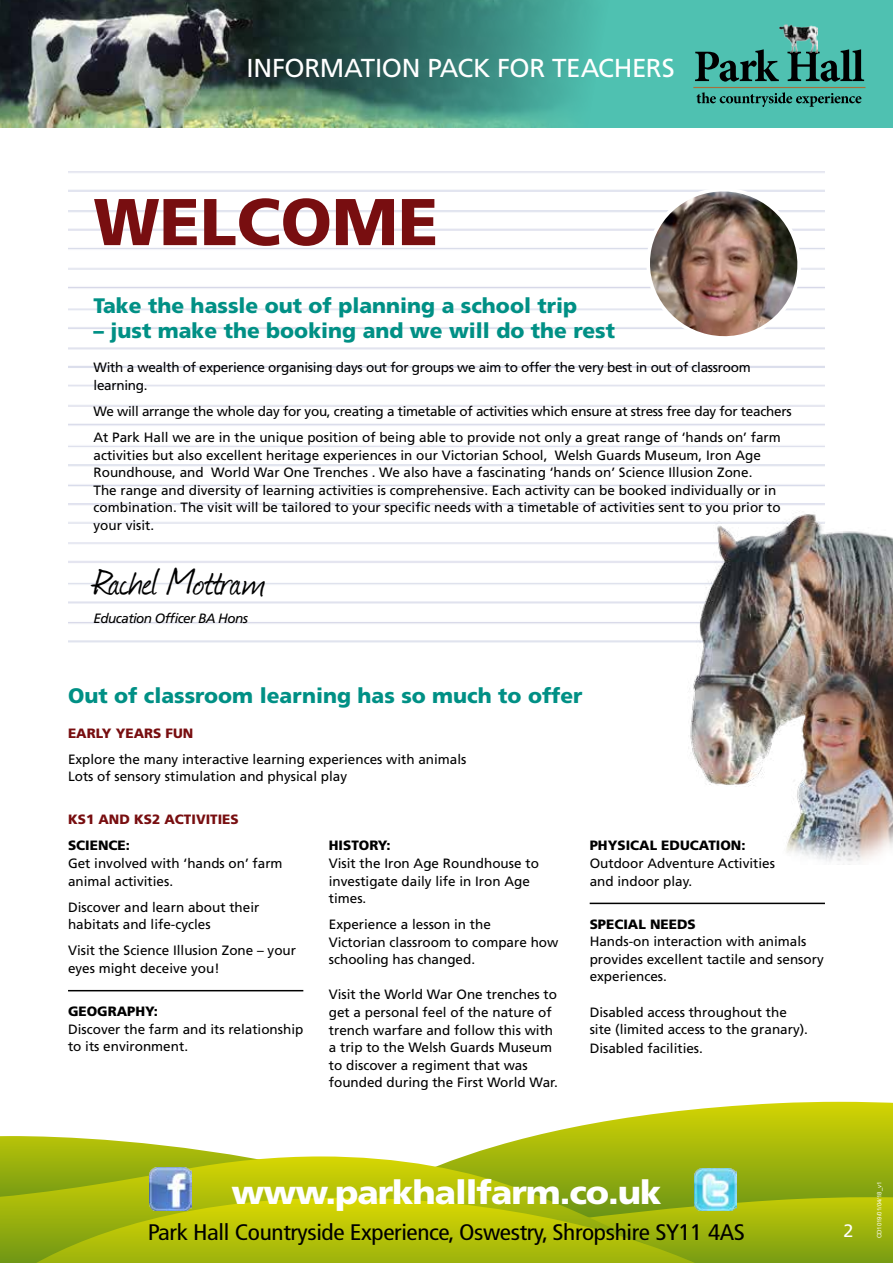
<style>
.page{position:relative;width:893px;height:1263px;background:#fff}
.page>*{position:absolute;margin:0;border:0;box-sizing:border-box;transform-origin:0 0}
.t1{font:900 66px "Frutiger LT Std";color:#780e10}
.t2{font:43.5px "Journal";letter-spacing:-.005em;color:#000}
.t3{font:900 33px "Frutiger LT Std";letter-spacing:-.03em;color:#fff;scale:1.06 1}
.t4{font:25.95px "Frutiger LT Std";color:#fff}
.t5{font:condensed 22.5px "Frutiger LT Std";letter-spacing:-.015em;color:#000;scale:1.12 1}
.t6{font:900 21px "Frutiger LT Std";color:#009085}
.t7{font:18px "Frutiger LT Std";color:#fff}
.t8{font:13.5px/17.5px "Frutiger LT Std";color:#000}
.t9{font:13.5px/17.5px "Frutiger LT Std";letter-spacing:-.02em;color:#000}
.t10{font:900 13.5px "Frutiger LT Std";color:#000}
.t11{font:900 13.5px "Frutiger LT Std";color:#780e10}
.t12{font:italic 13.5px "Frutiger LT Std";letter-spacing:-.04em;color:#000}
.t13{font:6px "Arial";color:#fff}
</style>
<div class="page">
<div style="left:0;top:0;width:893px;height:128px;background:#4fc1b1"></div>
<img style="left:0;top:0;width:737px;height:128px">
<svg style="left:0;top:1136px;width:239px;height:20px"></svg>
<svg style="left:465px;top:1102px;width:428px;height:95px"></svg>
<svg style="left:723px;top:1197px;width:170px;height:66px;background:#9bb10d"></svg>
<svg style="left:0;top:1156px;width:708px;height:107px;background:#a8ba11"></svg>
<svg style="left:15px;top:1198px;width:708px;height:65px;background:#abbb0a"></svg>
<img style="left:149px;top:1168px;width:43px;height:42px">
<img style="left:694px;top:1168px;width:43px;height:42px">
<svg style="left:695px;top:49px;width:84px;height:33px"></svg>
<svg style="left:787px;top:49px;width:77px;height:33px"></svg>
<svg style="left:696px;top:92px;width:165px;height:15px"></svg>
<hr style="left:693px;top:87px;width:172px;height:1px;background:#a66f3b">
<img style="left:780px;top:24px;width:38px;height:28px">
<hr style="left:68px;top:990px;width:235px;height:1px;background:#000">
<hr style="left:590px;top:903px;width:235px;height:1px;background:#000">
<img style="left:637px;top:189px;width:174px;height:148px">
<img style="left:672px;top:510px;width:221px;height:352px">
<h3 class="t4" style="left:247px;top:53px;width:25px">INFORMAT</h3>
<h3 class="t4" style="left:375px;top:53px;width:69px">ION PACK</h3>
<h3 class="t4" style="left:497px;top:53px;width:17px">FOR</h3>
<h3 class="t4" style="left:552px;top:53px;width:17px">TEACHERS</h3>
<h1 class="t1" style="left:94px;top:182px;width:346px">WELCOME</h1>
<h3 class="t6" style="left:94px;top:293px;width:485px">Take the hassle out of planning a school trip</h3>
<h3 class="t6" style="left:94px;top:318px;width:523px">– just make the booking and we will do the rest</h3>
<p class="t9" style="left:94px;top:359px;width:659px">With a wealth of experience organising days out for groups we aim to offer the very best in out of classroom learning.</p>
<p class="t9" style="left:94px;top:398px;width:699px;line-height:26.1px">We will arrange the whole day for you, creating a timetable of activities which ensure at stress free day for teachers<br>At Park Hall we are in the unique position of being able to provide not only a great range of ‘hands on’ farm</p>
<p class="t8" style="left:94px;top:446px;width:689px">activities but also excellent heritage experiences in our Victorian School, Welsh Guards M useum, Iron Age Roundhouse, and World War One Trenches . We also have a fascinating ‘hands on’ Science Illusion Zone.<br>The range and diversity of learning activities is comprehensive. Each activity can be booked individually or in combination. The visit will be tailored to your specific needs with a timetable of activities sent to you prior to your visit.</p>
<h2 class="t2" style="left:94px;top:552px;width:174px">Rachel Mottram</h2>
<p class="t12" style="left:94px;top:611px;width:156px">Education Officer BA Hons</p>
<h3 class="t6" style="left:68px;top:683px;width:516px">Out of classroom learning has so much to offer</h3>
<p class="t11" style="left:68px;top:725px;width:127px">EARLY YEARS FUN</p>
<p class="t8" style="left:68px;top:750px;width:400px">Explore the many interactive learning experiences with animals<br>Lots of sensory stimulation and physical play</p>
<p class="t11" style="left:68px;top:811px;width:172px">KS1 AND KS2 ACTIVITIES</p>
<p class="t10" style="left:68px;top:838px;width:63px">SCIENCE:</p>
<p class="t8" style="left:68px;top:855px;width:216px">Get involved with ‘hands on’ farm animal activities.</p>
<p class="t8" style="left:68px;top:898px;width:193px">Discover and learn about their habitats and life-cycles</p>
<p class="t8" style="left:68px;top:942px;width:230px">Visit the Science Illusion Zone – your eyes might deceive you!</p>
<p class="t10" style="left:68px;top:1003px;width:92px">GEOGRAPHY:</p>
<p class="t8" style="left:68px;top:1020px;width:237px">Discover the farm and its relationship to its environment.</p>
<p class="t10" style="left:329px;top:837px;width:63px">HISTORY:</p>
<p class="t8" style="left:329px;top:855px;width:212px">Visit the Iron Age Roundhouse to investigate daily life in Iron Age times.</p>
<p class="t8" style="left:329px;top:916px;width:231px">Experience a lesson in the<br>Victorian classroom to compare how schooling has changed.</p>
<p class="t8" style="left:329px;top:986px;width:231px">Visit the World War One trenches to get a personal feel of the nature of trench warfare and follow this with a trip to the Welsh Guards M useum to discover a regiment that was founded during the First World War.</p>
<p class="t10" style="left:590px;top:838px;width:157px">PHYSICAL EDUCATION:</p>
<p class="t8" style="left:590px;top:855px;width:187px">Outdoor Adventure Activities and indoor play.</p>
<p class="t10" style="left:590px;top:916px;width:108px">SPECIAL NEEDS</p>
<p class="t8" style="left:590px;top:933px;width:236px">Hands-on interaction with animals provides excellent tactile and sensory experiences.</p>
<p class="t8" style="left:590px;top:1003px;width:220px;line-height:18px">Disabled access throughout the site (limited access to the granary).<br>Disabled facilities.</p>
<h3 class="t3" style="left:232px;top:1172px;width:407px">www.parkhallfarm.co.uk</h3>
<h3 class="t5" style="left:148px;top:1219px;width:535px">Park Hall Countryside Experience, Oswestry, Shropshire SY11 4AS</h3>
<h3 class="t7" style="left:843px;top:1220px;width:12px">2</h3>
<p class="t13" style="left:876px;top:1238px;width:58px;rotate:-90deg">CD1019/01/04/18_v1</p>
</div>
